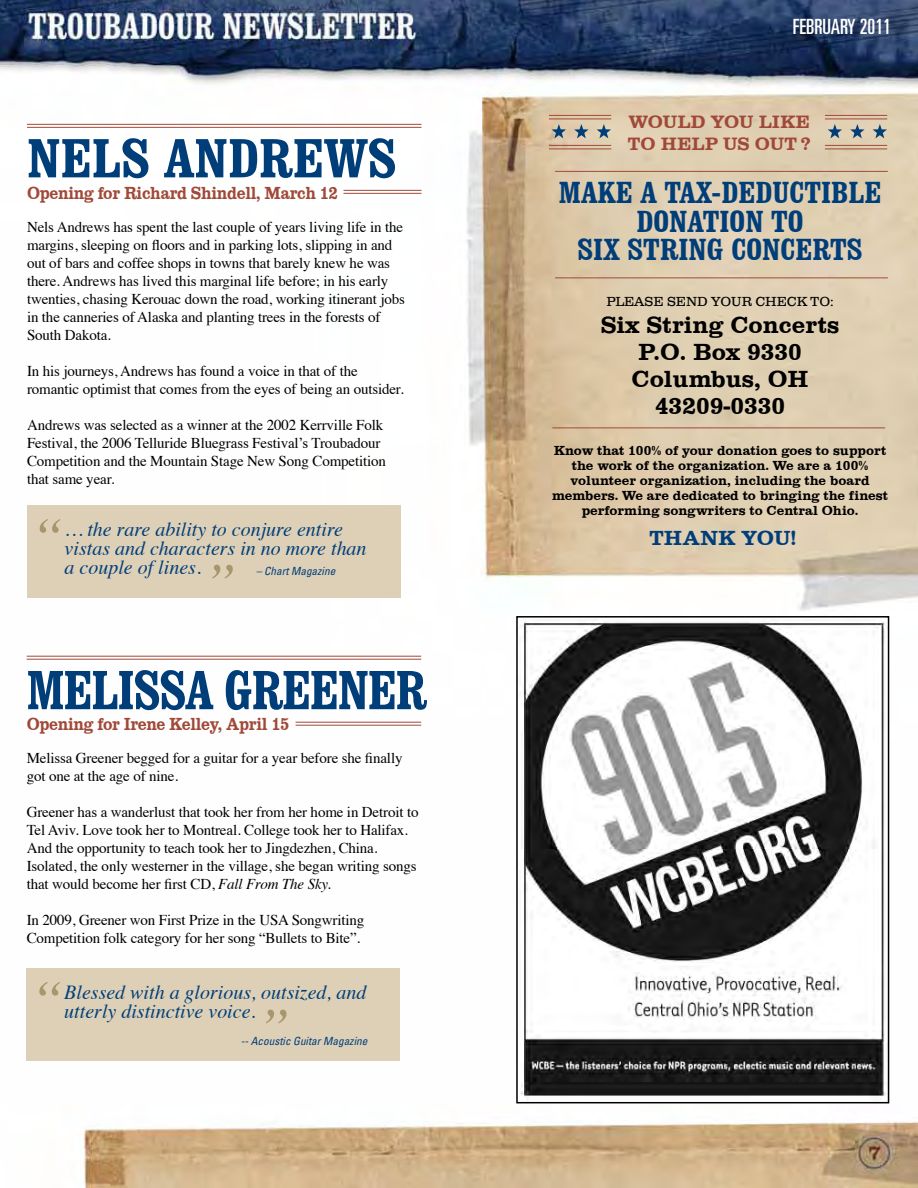
<style>
.page{position:relative;width:918px;height:1188px;background:#fff}
.page>*{position:absolute;margin:0;border:0;box-sizing:border-box;transform-origin:0 0}
.t1{font:italic 59.85px "Times";color:#a9976b}
.t2{font:700 condensed 54px "Clarendon BT";letter-spacing:-.02em;color:#003e7a;scale:1.04 1}
.t3{font:700 condensed 54px "Clarendon BT";color:#003e7a;scale:1.12 1}
.t4{font:700 condensed 30.15px/28.5px "Clarendon BT";color:#003e7a;scale:1.09 1}
.t5{font:24px/27px "Clarendon";color:#000;text-align:center}
.t6{font:ultra-condensed 21px "Univers";color:#fff}
.t7{font:21px "Clarendon";color:#003e7a}
.t8{font:italic 19.95px/19px "Times";color:#003e7a}
.t9{font:18.45px/22px "Clarendon";color:#a14938}
.t10{font:18px "Clarendon";letter-spacing:-.02em;color:#a14938;scale:.88 1}
.t11{font:15px/18px "Times";letter-spacing:-.01em;color:#000}
.t12{font:13.5px/15px "Clarendon";color:#000;text-align:center}
.t13{font:13.5px "Clarendon T Ligh";color:#000}
.t14{font:italic condensed 11.25px "Univers";color:#003e7a}
.s1{font-style:italic}
</style>
<div class="page">
<img style="left:0;top:0;width:918px;height:1188px">
<hr style="left:344px;top:193px;width:78px;height:1px;background:#a14938">
<hr style="left:344px;top:190px;width:78px;height:1px;background:#a14938">
<hr style="left:27px;top:127px;width:395px;height:1px;background:#a14938">
<hr style="left:27px;top:124px;width:395px;height:1px;background:#a14938">
<div style="left:27px;top:506px;width:373px;height:92px;background:#ddd0b6"></div>
<hr style="left:549px;top:119px;width:62px;height:1px;background:#a14938">
<hr style="left:549px;top:115px;width:62px;height:1px;background:#a14938">
<svg style="left:597px;top:124px;width:14px;height:14px"></svg>
<svg style="left:574px;top:124px;width:15px;height:14px"></svg>
<svg style="left:552px;top:124px;width:14px;height:14px"></svg>
<hr style="left:549px;top:149px;width:62px;height:1px;background:#a14938">
<hr style="left:549px;top:145px;width:62px;height:1px;background:#a14938">
<hr style="left:825px;top:119px;width:62px;height:1px;background:#a14938">
<hr style="left:825px;top:115px;width:62px;height:1px;background:#a14938">
<svg style="left:873px;top:124px;width:14px;height:14px"></svg>
<svg style="left:850px;top:124px;width:15px;height:14px"></svg>
<svg style="left:828px;top:124px;width:14px;height:14px"></svg>
<hr style="left:825px;top:149px;width:62px;height:1px;background:#a14938">
<hr style="left:825px;top:145px;width:62px;height:1px;background:#a14938">
<hr style="left:552px;top:428px;width:333px;height:1px;background:#a14938">
<hr style="left:555px;top:278px;width:333px;height:1px;background:#a14938">
<hr style="left:555px;top:171px;width:333px;height:1px;background:#a14938">
<img style="left:517px;top:619px;width:372px;height:485px">
<div style="left:516px;top:616px;width:373px;height:487px;border:2px solid #000"></div>
<hr style="left:296px;top:725px;width:125px;height:1px;background:#a14938">
<hr style="left:296px;top:722px;width:125px;height:1px;background:#a14938">
<hr style="left:27px;top:659px;width:394px;height:1px;background:#a14938">
<hr style="left:27px;top:656px;width:394px;height:1px;background:#a14938">
<div style="left:27px;top:969px;width:373px;height:92px;background:#ddd0b6"></div>
<h2 class="t3" style="left:27px;top:125px;width:332px">NELS ANDREWS</h2>
<p class="t10" style="left:27px;top:182px;width:355px">Opening for Richard Shindell, March 12</p>
<p class="t11" style="left:27px;top:216px;width:380px">Nels Andrews has spent the last couple of years living life in the margins, sleeping on floors and in parking lots, slipping in and out of bars and coffee shops in towns that barely knew he was there. Andrews has lived this marginal life before; in his early twenties, chasing Kerouac down the road, working itinerant jobs in the canneries of Alaska and planting trees in the forests of South Dakota.</p>
<p class="t11" style="left:27px;top:360px;width:378px">In his journeys, Andrews has found a voice in that of the romantic optimist that comes from the eyes of being an outsider.</p>
<p class="t11" style="left:27px;top:414px;width:360px">Andrews was selected as a winner at the 2002 Kerrville Folk Festival, the 2006 Telluride Bluegrass Festival’s Troubadour Competition and the Mountain Stage New Song Competition that same year.</p>
<h1 class="t1" style="left:30px;top:487px;width:35px">“</h1>
<h3 class="t8" style="left:65px;top:519px;width:303px">… the rare ability to conjure entire vistas and characters in no more than a couple of lines.</h3>
<h1 class="t1" style="left:204px;top:532px;width:35px">”</h1>
<p class="t14" style="left:256px;top:564px;width:81px">– Chart Magazine</p>
<h2 class="t2" style="left:27px;top:657px;width:386px">MELISSA GREENER</h2>
<p class="t10" style="left:27px;top:714px;width:300px">Opening for Irene Kelley, April 15</p>
<p class="t11" style="left:27px;top:748px;width:377px">Melissa Greener begged for a guitar for a year before she finally got one at the age of nine.</p>
<p class="t11" style="left:27px;top:802px;width:393px">Greener has a wanderlust that took her from her home in Detroit to Tel Aviv. Love took her to Montreal. College took her to Halifax.<br>And the opportunity to teach took her to Jingdezhen, China.<br>Isolated, the only westerner in the village, she began writing songs that would become her first CD, <span class="s1">Fall From The Sky.</span></p>
<p class="t11" style="left:27px;top:910px;width:339px">In 2009, Greener won First Prize in the USA Songwriting<br>Competition folk category for her song “Bullets to Bite”.</p>
<h1 class="t1" style="left:29px;top:949px;width:35px">“</h1>
<h3 class="t8" style="left:64px;top:982px;width:304px">Blessed with a glorious, outsized, and utterly distinctive voice.</h3>
<p class="t14" style="left:241px;top:1034px;width:128px">-- Acoustic Guitar Magazine</p>
<h1 class="t1" style="left:257px;top:977px;width:35px">”</h1>
<h3 class="t6" style="left:793px;top:14px;width:100px">FEBRUARY 2011</h3>
<p class="t9" style="left:628px;top:111px;width:184px">WOULD YOU LIKE<br>TO HELP US OUT ?</p>
<h3 class="t4" style="left:559px;top:178px;width:37px">MAKE</h3>
<h3 class="t4" style="left:636px;top:178px;width:94px">ATAX-DEDUCTIBLE<br>DONATION</h3>
<h3 class="t4" style="left:771px;top:206px;width:16px">TO</h3>
<h3 class="t4" style="left:577px;top:235px;width:76px">SIX STRING</h3>
<h3 class="t4" style="left:731px;top:235px;width:30px">CONCERTS</h3>
<p class="t13" style="left:606px;top:293px;width:29px">PLEASE</p>
<p class="t13" style="left:667px;top:293px;width:11px">SEND</p>
<p class="t13" style="left:711px;top:293px;width:12px">YOUR</p>
<p class="t13" style="left:755px;top:293px;width:80px">CHECK TO:</p>
<h3 class="t5" style="left:601px;top:311px;width:240px">Six String Concerts<br>P.O. Box 9330<br>Columbus, OH<br>43209-0330</h3>
<p class="t12" style="left:552px;top:443px;width:337px">Know that 100% of your donation goes to support the work of the organization. We are a 100% volunteer organization, including the board members. We are dedicated to bringing the finest performing songwriters to Central Ohio.</p>
<h3 class="t7" style="left:650px;top:526px;width:148px">THANK YOU!</h3>
</div>
